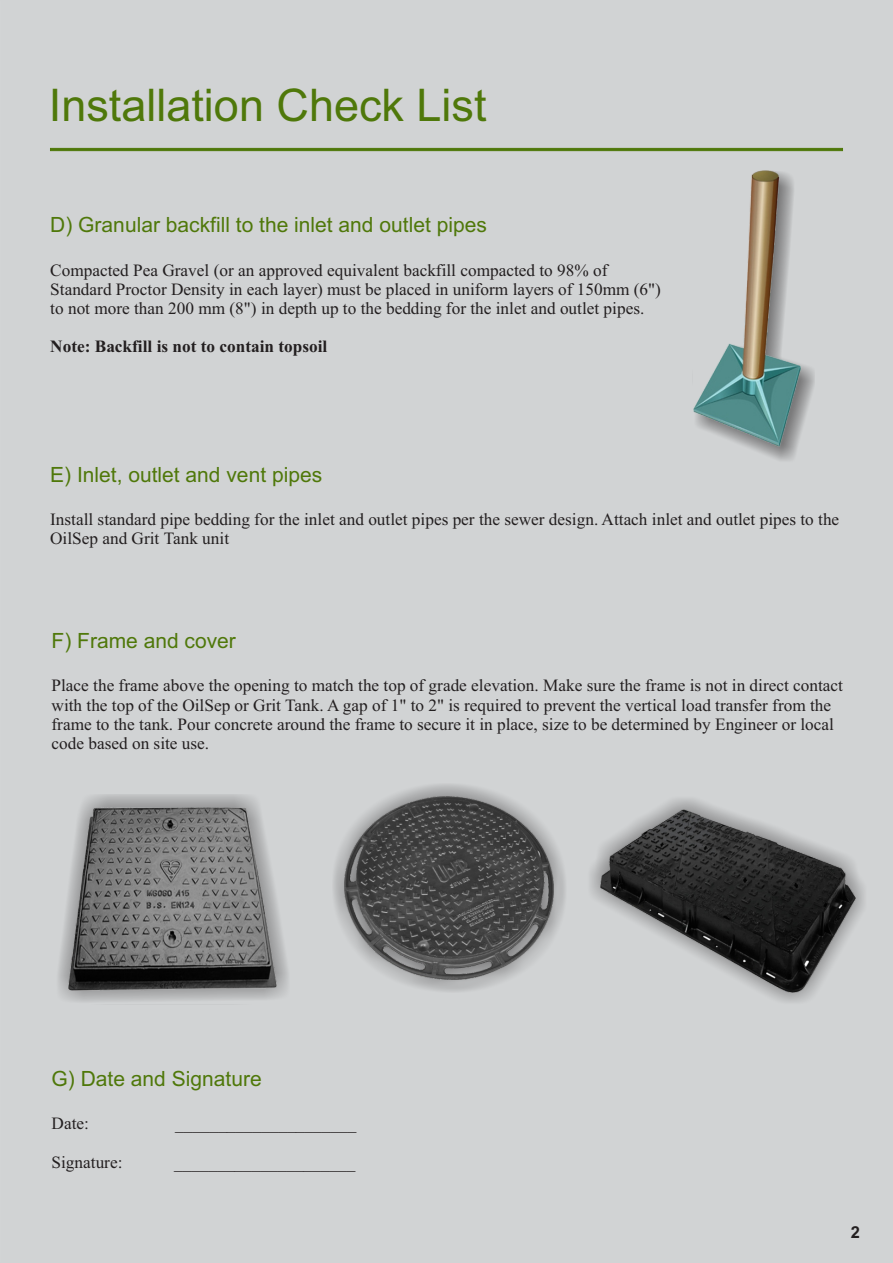
<style>
.page{position:relative;width:893px;height:1263px;background:#d1d3d4}
.page>*{position:absolute;margin:0;border:0;box-sizing:border-box;transform-origin:0 0}
.t1{font:45px "Arial";color:#4f780a}
.t2{font:21px "Arial";color:#4f780a}
.t3{font:17.25px/19px "Times New Roman";color:#231f20}
.t4{font:700 17.25px "Times New Roman";color:#231f20}
.t5{font:700 16.5px "Arial";color:#231f20}
</style>
<div class="page">
<hr style="left:50px;top:148px;width:793px;height:3px;background:#4f780a">
<div style="left:692px;top:172px;width:123px;height:292px;background:#231f20;opacity:.49"></div>
<img style="left:694px;top:170px;width:106px;height:277px">
<div style="left:331px;top:783px;width:236px;height:210px;background:#231f20;opacity:.49"></div>
<img style="left:345px;top:797px;width:208px;height:183px">
<div style="left:55px;top:794px;width:236px;height:210px;background:#231f20;opacity:.49"></div>
<img style="left:69px;top:808px;width:208px;height:182px">
<div style="left:586px;top:796px;width:283px;height:210px;background:#231f20;opacity:.49"></div>
<img style="left:600px;top:810px;width:255px;height:183px">
<h1 class="t1" style="left:49px;top:88px;width:439px">Installation Check List</h1>
<p class="t2" style="left:50px;top:217px;width:438px">D) Granular backfill to the inlet and outlet pipes</p>
<p class="t3" style="left:50px;top:262px;width:612px">Compacted Pea Gravel (or an approved equivalent backfill compacted to 98% of<br>Standard Proctor Density in each layer) must be placed in uniform layers of 150mm (6") to not more than 200 mm (8") in depth up to the bedding for the inlet and outlet pipes.</p>
<p class="t4" style="left:50px;top:340px;width:278px">Note: Backfill is not to contain topsoil</p>
<p class="t2" style="left:50px;top:466px;width:273px">E) Inlet, outlet and vent pipes</p>
<p class="t3" style="left:50px;top:511px;width:791px">Install standard pipe bedding for the inlet and outlet pipes per the sewer design. Attach inlet and outlet pipes to the<br>OilSep and Grit Tank unit</p>
<p class="t2" style="left:52px;top:633px;width:186px">F) Frame and cover</p>
<p class="t3" style="left:52px;top:678px;width:793px">Place the frame above the opening to match the top of grade elevation. Make sure the frame is not in direct contact with the top of the OilSep or Grit Tank. A gap of 1" to 2" is required to prevent the vertical load transfer from the frame to the tank. Pour concrete around the frame to secure it in place, size to be determined by Engineer or local code based on site use.</p>
<p class="t2" style="left:52px;top:1071px;width:212px">G) Date and Signature</p>
<p class="t3" style="left:52px;top:1116px;width:39px">Date:</p>
<p class="t3" style="left:175px;top:1116px;width:183px">_____________________</p>
<p class="t3" style="left:52px;top:1154px;width:72px">Signature:</p>
<p class="t3" style="left:174px;top:1154px;width:183px">_____________________</p>
<p class="t5" style="left:851px;top:1226px;width:11px">2</p>
</div>
